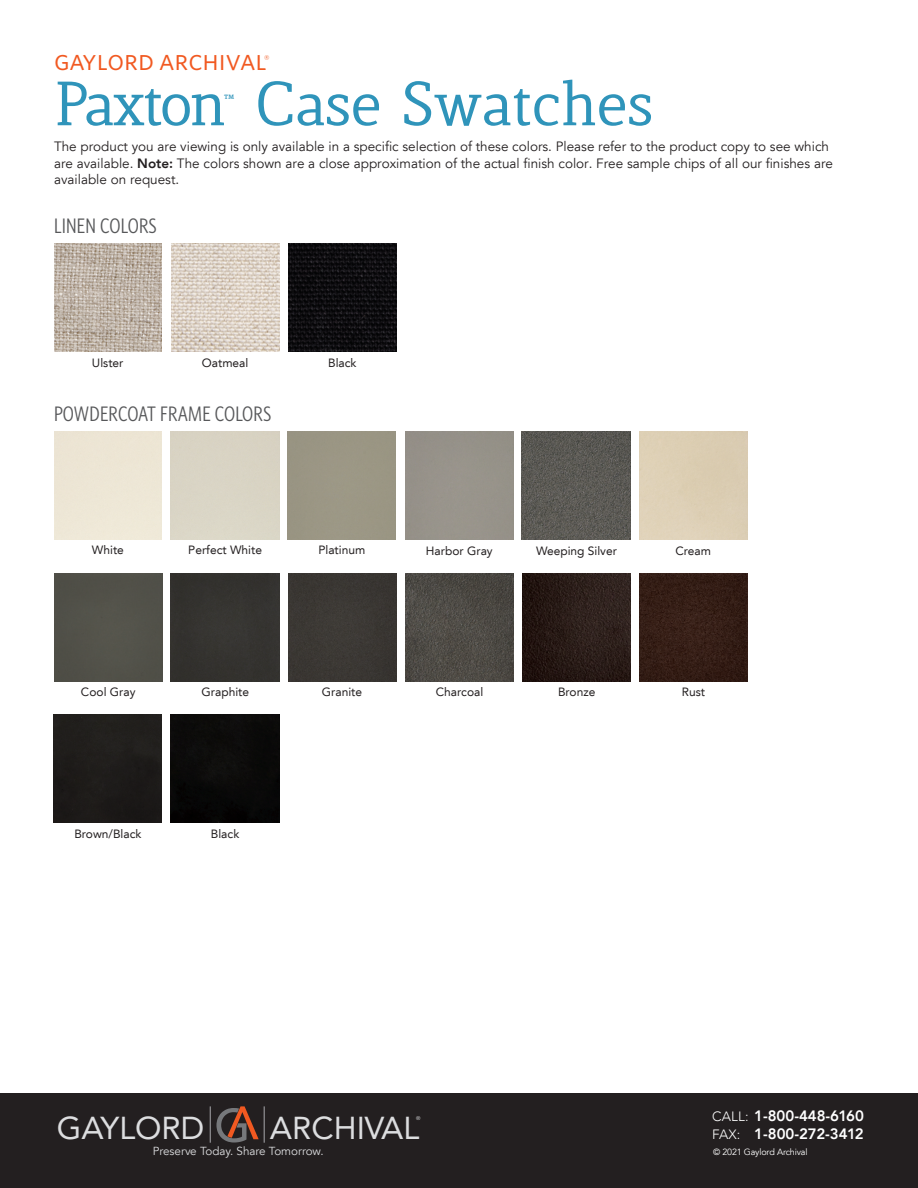
<style>
.page{position:relative;width:918px;height:1188px;background:#fff}
.page>*{position:absolute;margin:0;border:0;box-sizing:border-box;transform-origin:0 0}
.t1{font:60px "Lenga";color:#2f94ba}
.t2{font:31.65px "Avenir LT";color:#dcdddf}
.t3{font:29.4px "Whitney Book SC";color:#f15921}
.t4{font:21px "Whitney Condensed";letter-spacing:.01em;color:#57585a}
.t5{font:800 15px/18px "Avenir LT";color:#fff}
.t6{font:13.5px/16.5px "Avenir LT";color:#231f20}
.t7{font:12px "Avenir LT";color:#231f20}
.t8{font:12px "Lenga";color:#2f94ba}
.t9{font:11.7px "Avenir LT";color:#dcdddf}
.t10{font:9.6px "Whitney Book SC";color:#f15921}
.t11{font:9px "Avenir LT";letter-spacing:-.02em;color:#fff}
.t12{font:5.4px "Avenir LT";color:#dcdddf}
.s1{font-weight:800}
.s2{font-weight:300;font-size:13.5px}
</style>
<div class="page">
<div style="left:0;top:1094px;width:918px;height:94px;background:#231f20"></div>
<svg style="left:216px;top:1106px;width:43px;height:37px"></svg>
<hr style="left:210px;top:1106px;width:1px;height:37px;background:#a8a9ad">
<hr style="left:264px;top:1106px;width:1px;height:37px;background:#a8a9ad">
<img style="left:54px;top:243px;width:108px;height:108px">
<img style="left:171px;top:243px;width:108px;height:108px">
<img style="left:288px;top:243px;width:108px;height:108px">
<img style="left:522px;top:432px;width:109px;height:108px">
<div style="left:54px;top:573px;width:108px;height:108px;background:#515149"></div>
<div style="left:288px;top:573px;width:108px;height:108px;background:#3a3733"></div>
<div style="left:171px;top:573px;width:108px;height:108px;background:#34322f"></div>
<img style="left:406px;top:573px;width:108px;height:108px">
<img style="left:639px;top:573px;width:108px;height:108px">
<img style="left:522px;top:573px;width:109px;height:108px">
<div style="left:54px;top:715px;width:108px;height:108px;background:#1e1c1a"></div>
<div style="left:171px;top:715px;width:108px;height:108px;background:#0b0a09"></div>
<h3 class="t3" style="left:54px;top:43px;width:214px">gaylord archival</h3>
<p class="t10" style="left:264px;top:53px;width:7px">®</p>
<h1 class="t1" style="left:54px;top:75px;width:173px">Paxton</h1>
<h1 class="t1" style="left:256px;top:75px;width:399px">Case Swatches</h1>
<p class="t8" style="left:223px;top:93px;width:13px">™</p>
<p class="t6" style="left:54px;top:139px;width:781px">The product you are viewing is only available in a specific selection of these colors. Please refer to the product copy to see which are available. <span class="s1">Note:</span> The colors shown are a close approximation of the actual finish color. Free sample chips of all our finishes are available on request.</p>
<h3 class="t4" style="left:54px;top:214px;width:104px">LINEN COLORS</h3>
<p class="t7" style="left:92px;top:356px;width:33px">Ulster</p>
<p class="t7" style="left:202px;top:356px;width:48px">Oatmeal</p>
<h3 class="t4" style="left:54px;top:402px;width:219px">POWDERCOAT FRAME COLORS</h3>
<p class="t7" style="left:328px;top:356px;width:30px">Black</p>
<p class="t7" style="left:92px;top:543px;width:34px">White</p>
<p class="t7" style="left:188px;top:543px;width:75px">Perfect White</p>
<p class="t7" style="left:318px;top:543px;width:48px">Platinum</p>
<p class="t7" style="left:426px;top:544px;width:68px">Harbor Gray</p>
<p class="t7" style="left:536px;top:544px;width:82px">Weeping Silver</p>
<p class="t7" style="left:675px;top:544px;width:37px">Cream</p>
<p class="t7" style="left:81px;top:685px;width:56px">Cool Gray</p>
<p class="t7" style="left:202px;top:685px;width:49px">Graphite</p>
<p class="t7" style="left:322px;top:685px;width:42px">Granite</p>
<p class="t7" style="left:436px;top:685px;width:49px">Charcoal</p>
<p class="t7" style="left:558px;top:685px;width:39px">Bronze</p>
<p class="t7" style="left:682px;top:685px;width:25px">Rust</p>
<p class="t7" style="left:74px;top:827px;width:69px">Brown/Black</p>
<p class="t7" style="left:211px;top:827px;width:30px">Black</p>
<p class="t12" style="left:416px;top:1115px;width:6px">®</p>
<h2 class="t2" style="left:57px;top:1110px;width:149px">GAYLORD</h2>
<h2 class="t2" style="left:270px;top:1110px;width:151px">ARCHIVAL</h2>
<p class="t9" style="left:153px;top:1144px;width:172px">Preserve Today. Share Tomorrow.</p>
<p class="t5" style="left:712px;top:1107px;width:153px"><span class="s2">CALL:</span> 1-800-448-6160<br><span class="s2">FAX:</span> 1-800-272-3412</p>
<p class="t11" style="left:713px;top:1147px;width:96px">© 2021 Gaylord Archival</p>
</div>
